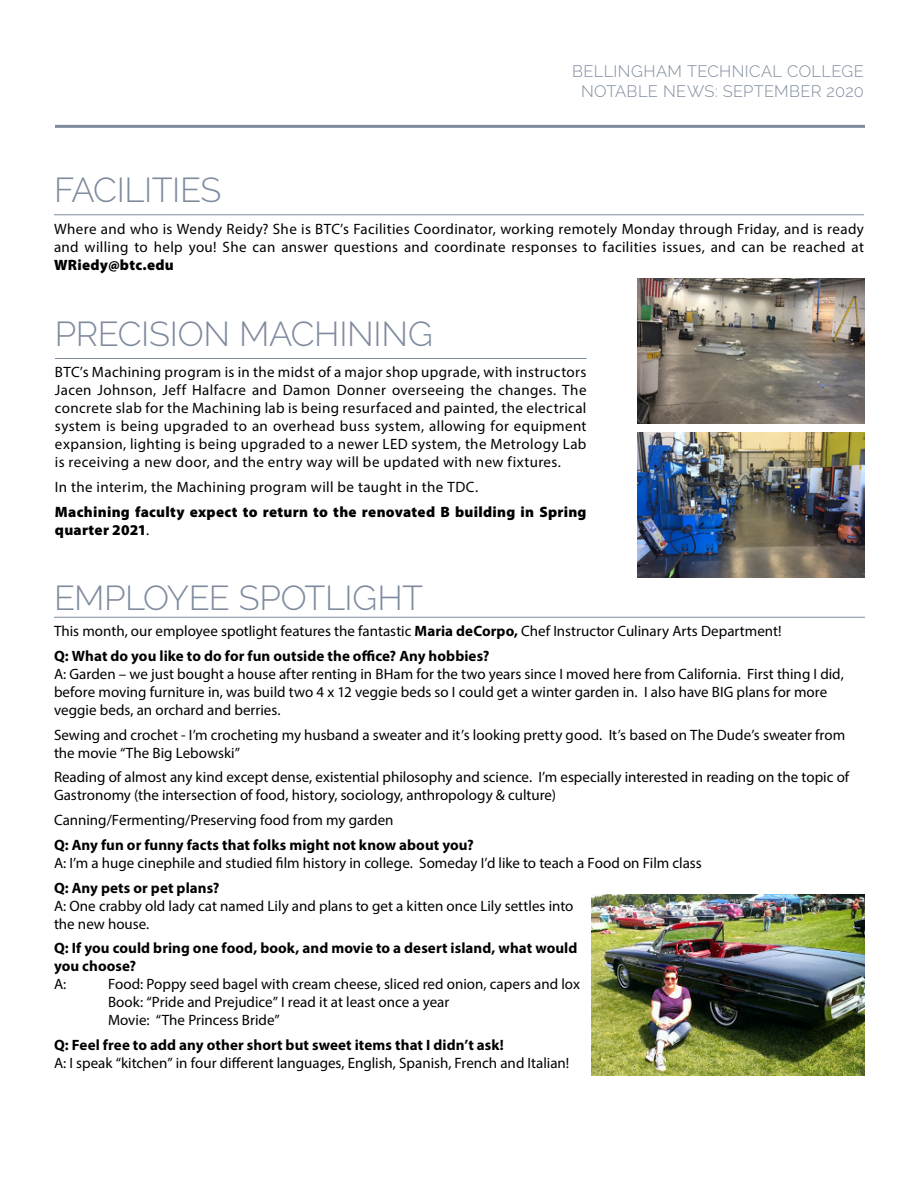
<style>
.page{position:relative;width:918px;height:1188px;background:#fff}
.page>*{position:absolute;margin:0;border:0;box-sizing:border-box;transform-origin:0 0}
.t1{font:300 34.5px "Raleway";letter-spacing:-.015em;color:#7e8b9e}
.t2{font:300 16.5px/19.8px "Raleway";letter-spacing:.02em;color:#7e8b9e;text-align:center}
.t3{font:15px/18px "Myriad Pro";color:#000}
.t4{font:15px/18px "Myriad Pro";letter-spacing:.025em;color:#000}
.t5{font:700 15px/18px "Myriad Pro";letter-spacing:.005em;color:#000}
.t6{font:900 15px/18px "Myriad Pro";letter-spacing:.02em;color:#000}
.s1{font-weight:400}
.s2{font-weight:700}
</style>
<div class="page">
<hr style="left:54px;top:617px;width:811px;height:1px;background:#7e8b9e">
<hr style="left:55px;top:125px;width:810px;height:3px;background:#7e8b9e">
<hr style="left:54px;top:214px;width:810px;height:1px;background:#7e8b9e">
<hr style="left:55px;top:358px;width:532px;height:1px;background:#7e8b9e">
<img style="left:637px;top:279px;width:228px;height:145px">
<img style="left:637px;top:432px;width:228px;height:145px">
<img style="left:591px;top:894px;width:274px;height:181px">
<h1 class="t1" style="left:54px;top:170px;width:169px">FACILITIES</h1>
<p class="t2" style="left:572px;top:61px;width:293px">BELLINGHAM TECHNICAL COLLEGE<br>NOTABLE NEWS: SEPTEMBER 2020</p>
<p class="t4" style="left:54px;top:219px;width:812px">Where and who is Wendy Reidy? She is BTC’s Facilities Coordinator, working remotely Monday through Friday, and is ready and willing to help you! She can answer questions and coordinate responses to facilities issues, and can be reached at</p>
<p class="t6" style="left:54px;top:255px;width:121px">WRiedy@btc.edu</p>
<h1 class="t1" style="left:55px;top:313px;width:379px">PRECISION MACHINING</h1>
<p class="t3" style="left:55px;top:363px;width:533px;text-align:justify">BTC’s Machining program is in the midst of a major shop upgrade, with instructors Jacen Johnson, Jeff Halfacre and Damon Donner overseeing the changes. The concrete slab for the Machining lab is being resurfaced and painted, the electrical system is being upgraded to an overhead buss system, allowing for equipment expansion, lighting is being upgraded to a newer LED system, the Metrology Lab is receiving a new door, and the entry way will be updated with new fixtures.</p>
<p class="t4" style="left:55px;top:478px;width:425px">In the interim, the Machining program will be taught in the TDC.</p>
<p class="t6" style="left:55px;top:502px;width:533px">Machining faculty expect to return to the renovated B building in Spring quarter 2021<span class="s1">.</span></p>
<h1 class="t1" style="left:54px;top:577px;width:371px">EMPLOYEE SPOTLIGHT</h1>
<p class="t3" style="left:54px;top:618px;width:729px;line-height:24.8px">This month, our employee spotlight features the fantastic <span class="s2">Maria deCorpo,</span> Chef Instructor Culinary Arts Department!<br><span class="s2">Q: What do you like to do for fun outside the office? Any hobbies?</span></p>
<p class="t3" style="left:54px;top:665px;width:791px">A: Garden – we just bought a house after renting in BHam for the two years since I moved here from California. First thing I did, before moving furniture in, was build two 4 x 12 veggie beds so I could get a winter garden in. I also have BIG plans for more veggie beds, an orchard and berries.</p>
<p class="t3" style="left:54px;top:725px;width:793px">Sewing and crochet - I’m crocheting my husband a sweater and it’s looking pretty good. It’s based on The Dude’s sweater from the movie “The Big Lebowski”</p>
<p class="t3" style="left:54px;top:768px;width:797px">Reading of almost any kind except dense, existential philosophy and science. I’m especially interested in reading on the topic of<br>Gastronomy (the intersection of food, history, sociology, anthropology &amp; culture)</p>
<p class="t3" style="left:54px;top:811px;width:341px">Canning/Fermenting/Preserving food from my garden</p>
<p class="t5" style="left:54px;top:835px;width:421px">Q: Any fun or funny facts that folks might not know about you?</p>
<p class="t3" style="left:54px;top:854px;width:649px">A: I’m a huge cinephile and studied film history in college. Someday I’d like to teach a Food on Film class</p>
<p class="t5" style="left:54px;top:878px;width:167px">Q: Any pets or pet plans?</p>
<p class="t3" style="left:54px;top:896px;width:521px">A: One crabby old lady cat named Lily and plans to get a kitten once Lily settles into the new house.</p>
<p class="t5" style="left:54px;top:939px;width:525px">Q: If you could bring one food, book, and movie to a desert island, what would you choose?</p>
<p class="t3" style="left:54px;top:975px;width:14px">A:</p>
<p class="t3" style="left:108px;top:975px;width:473px">Food: Poppy seed bagel with cream cheese, sliced red onion, capers and lox<br>Book: “Pride and Prejudice” I read it at least once a year<br>Movie: “The Princess Bride”</p>
<p class="t5" style="left:54px;top:1035px;width:451px">Q: Feel free to add any other short but sweet items that I didn’t ask!</p>
<p class="t3" style="left:54px;top:1054px;width:517px">A: I speak “kitchen” in four different languages, English, Spanish, French and Italian!</p>
</div>
